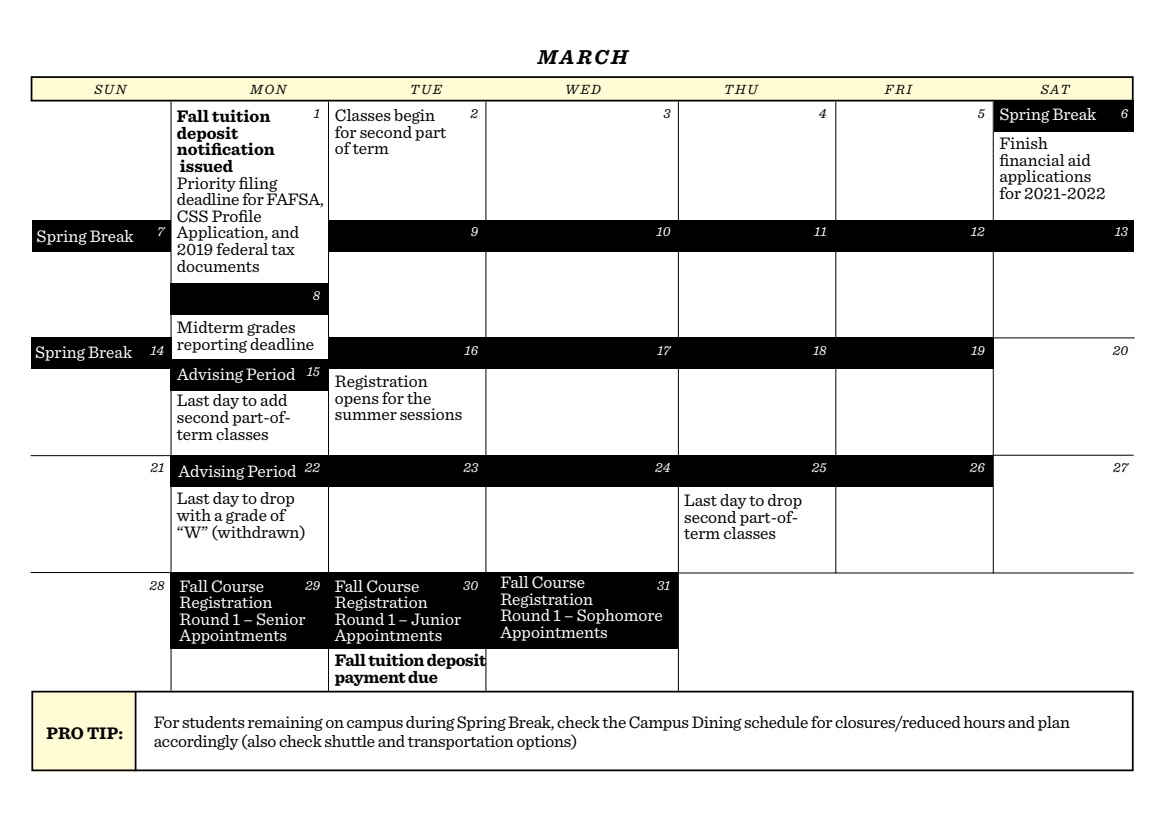
<style>
.page{position:relative;width:1166px;height:819px;background:#fff}
.page>*{position:absolute;margin:0;border:0;box-sizing:border-box;transform-origin:0 0}
.t1{font:italic 700 21px "Sentinel";letter-spacing:.12em;color:#000}
.t2{font:17.5px/16.6px "Sentinel";color:#000}
.t3{font:17.5px/16.6px "Sentinel";color:#fff}
.t4{font:700 17.5px/16.6px "Sentinel";letter-spacing:-.005em;color:#000}
.t5{font:italic 14px "Sentinel";color:#fff}
.t6{font:italic 14px "Sentinel";letter-spacing:.12em;color:#000}
</style>
<div class="page">
<div style="left:171px;top:359px;width:157px;height:32px;background:#000"></div>
<div style="left:171px;top:572px;width:507px;height:76px;background:#000"></div>
<div style="left:171px;top:455px;width:821px;height:32px;background:#000"></div>
<div style="left:993px;top:100px;width:140px;height:32px;background:#000"></div>
<div style="left:329px;top:337px;width:664px;height:32px;background:#000"></div>
<div style="left:328px;top:220px;width:805px;height:32px;background:#000"></div>
<div style="left:31px;top:692px;width:104px;height:79px;background:#fffcd5"></div>
<div style="left:31px;top:691px;width:1102px;height:80px;border:2px solid #000"></div>
<hr style="left:135px;top:692px;width:1px;height:79px;background:#000">
<div style="left:32px;top:77px;width:1100px;height:24px;background:#fffcd5"></div>
<div style="left:31px;top:76px;width:1102px;height:26px;border:2px solid #000"></div>
<hr style="left:328px;top:102px;width:1px;height:589px;background:#000">
<hr style="left:678px;top:102px;width:1px;height:589px;background:#000">
<hr style="left:835px;top:102px;width:1px;height:471px;background:#000">
<hr style="left:171px;top:102px;width:1px;height:589px;background:#000">
<hr style="left:485px;top:102px;width:1px;height:589px;background:#000">
<hr style="left:31px;top:455px;width:140px;height:1px;background:#000">
<hr style="left:678px;top:573px;width:455px;height:1px;background:#000">
<hr style="left:992px;top:102px;width:1px;height:471px;background:#000">
<hr style="left:992px;top:455px;width:141px;height:1px;background:#000">
<hr style="left:31px;top:572px;width:140px;height:1px;background:#000">
<hr style="left:992px;top:337px;width:142px;height:1px;background:#000">
<div style="left:32px;top:220px;width:139px;height:32px;background:#000"></div>
<div style="left:171px;top:283px;width:157px;height:32px;background:#000"></div>
<div style="left:31px;top:337px;width:140px;height:32px;background:#000"></div>
<p class="t1" style="left:538px;top:40px;width:91px">MARCH</p>
<p class="t6" style="left:94px;top:79px;width:33px">SUN</p>
<p class="t6" style="left:250px;top:79px;width:38px">MON</p>
<p class="t6" style="left:410px;top:79px;width:33px">TUE</p>
<p class="t6" style="left:565px;top:79px;width:37px">WED</p>
<p class="t6" style="left:724px;top:79px;width:35px">THU</p>
<p class="t6" style="left:885px;top:79px;width:28px">FRI</p>
<p class="t6" style="left:1040px;top:79px;width:30px">SAT</p>
<p class="t3" style="left:37px;top:226px;width:98px">Spring Break</p>
<p class="t5" style="left:157px;top:221px;width:9px">7</p>
<p class="t6" style="left:314px;top:103px;width:8px">1</p>
<p class="t4" style="left:177px;top:107px;width:100px">Fall tuition deposit notification issued</p>
<p class="t2" style="left:177px;top:173px;width:148px">Priority filing deadline for FAFSA,<br>CSS Profile<br>Application, and<br>2019 federal tax documents</p>
<p class="t2" style="left:335px;top:106px;width:113px">Classes begin for second part of term</p>
<p class="t6" style="left:470px;top:103px;width:9px">2</p>
<p class="t6" style="left:663px;top:103px;width:9px">3</p>
<p class="t6" style="left:819px;top:103px;width:9px">4</p>
<p class="t3" style="left:999px;top:105px;width:98px">Spring Break</p>
<p class="t2" style="left:999px;top:134px;width:108px">Finish financial aid applications for 2021-2022</p>
<p class="t6" style="left:977px;top:103px;width:9px">5</p>
<p class="t5" style="left:1120px;top:103px;width:9px">6</p>
<p class="t5" style="left:471px;top:221px;width:9px">9</p>
<p class="t5" style="left:656px;top:221px;width:15px">10</p>
<p class="t5" style="left:814px;top:221px;width:14px">11</p>
<p class="t5" style="left:971px;top:221px;width:15px">12</p>
<p class="t5" style="left:1114px;top:221px;width:15px">13</p>
<p class="t5" style="left:313px;top:285px;width:9px">8</p>
<p class="t3" style="left:35px;top:343px;width:131px">Spring Break <sup>14</sup></p>
<p class="t2" style="left:177px;top:318px;width:139px">Midterm grades reporting deadline</p>
<p class="t5" style="left:657px;top:339px;width:15px">17</p>
<p class="t5" style="left:464px;top:340px;width:15px">16</p>
<p class="t5" style="left:813px;top:340px;width:15px">18</p>
<p class="t5" style="left:971px;top:340px;width:15px">19</p>
<p class="t6" style="left:1112px;top:340px;width:17px">20</p>
<p class="t3" style="left:177px;top:365px;width:120px">Advising Period</p>
<p class="t2" style="left:177px;top:391px;width:116px">Last day to add second part-of&shy;term classes</p>
<p class="t5" style="left:307px;top:360px;width:15px">15</p>
<p class="t2" style="left:335px;top:372px;width:129px">Registration opens for the summer sessions</p>
<p class="t6" style="left:150px;top:457px;width:15px">21</p>
<p class="t3" style="left:178px;top:461px;width:120px">Advising Period</p>
<p class="t5" style="left:305px;top:457px;width:17px">22</p>
<p class="t5" style="left:463px;top:457px;width:16px">23</p>
<p class="t5" style="left:655px;top:457px;width:17px">24</p>
<p class="t5" style="left:812px;top:457px;width:16px">25</p>
<p class="t5" style="left:970px;top:457px;width:16px">26</p>
<p class="t6" style="left:1113px;top:457px;width:16px">27</p>
<p class="t6" style="left:149px;top:575px;width:16px">28</p>
<p class="t2" style="left:177px;top:489px;width:130px">Last day to drop with a grade of “W” (withdrawn)</p>
<p class="t2" style="left:684px;top:491px;width:120px">Last day to drop second part-of&shy;term classes</p>
<p class="t3" style="left:180px;top:576px;width:127px">Fall Course<br>Registration<br>Round 1 – Senior<br>Appointments</p>
<p class="t3" style="left:335px;top:576px;width:128px">Fall Course<br>Registration<br>Round 1 – Junior<br>Appointments</p>
<p class="t3" style="left:500px;top:573px;width:164px">Fall Course<br>Registration<br>Round 1 – Sophomore<br>Appointments</p>
<p class="t5" style="left:657px;top:575px;width:15px">31</p>
<p class="t5" style="left:305px;top:575px;width:16px">29</p>
<p class="t5" style="left:463px;top:575px;width:16px">30</p>
<p class="t4" style="left:335px;top:651px;width:153px">Fall tuition deposit payment due</p>
<p class="t4" style="left:47px;top:724px;width:78px">PRO TIP:</p>
<p class="t2" style="left:154px;top:711px;width:917px;line-height:19.2px">For students remaining on campus during Spring Break, check the Campus Dining schedule for closures/reduced hours and plan accordingly (also check shuttle and transportation options)</p>
</div>
